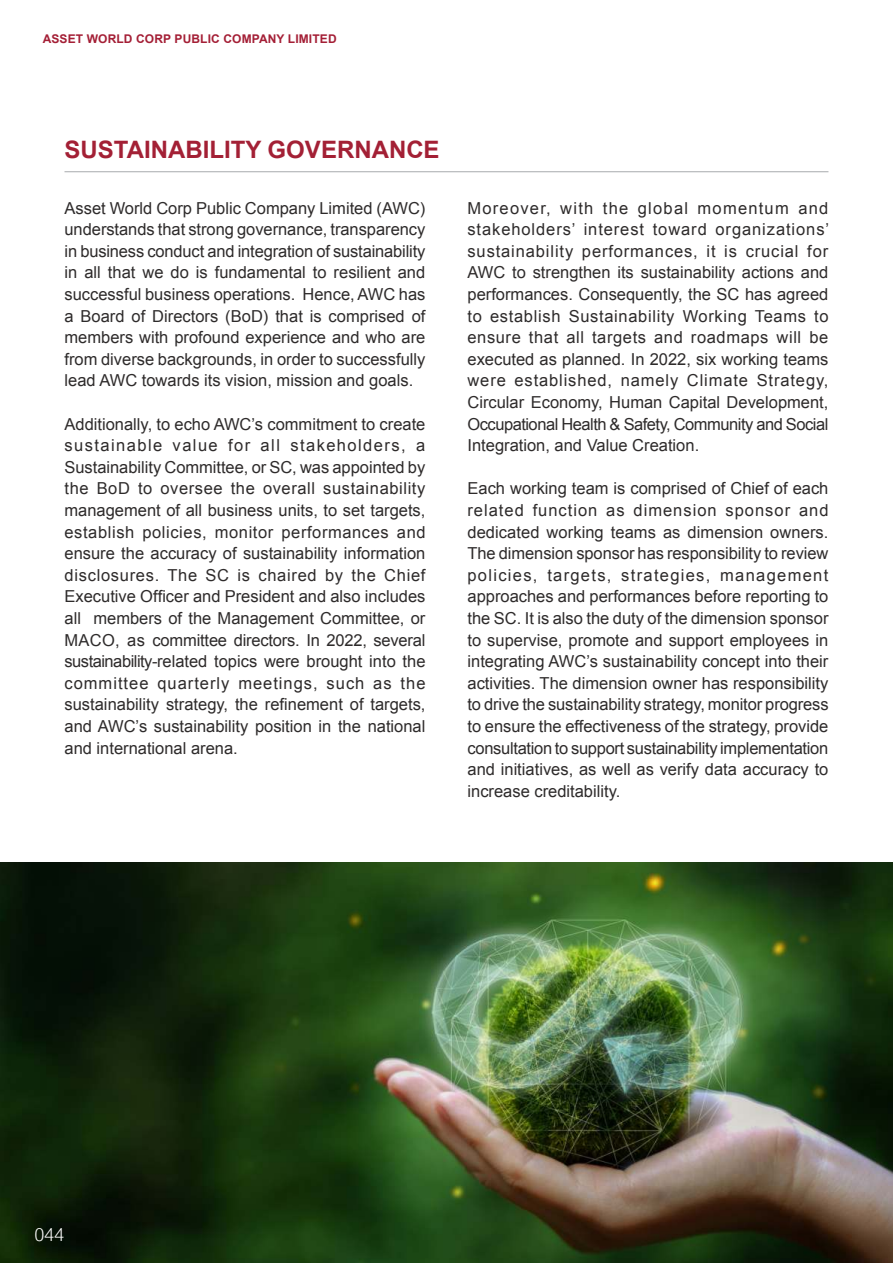
<style>
.page{position:relative;width:893px;height:1263px;background:#fff}
.page>*{position:absolute;margin:0;border:0;box-sizing:border-box;transform-origin:0 0}
.t1{font:700 24px "Arial";color:#a32035}
.t2{font:300 18px "Arial MT Std";color:#fff}
.t3{font:16.5px/21.6px "Arial";color:#2e2b2b;text-align:justify}
.t4{font:700 12px "Arial";letter-spacing:.01em;color:#a41f36}
</style>
<div class="page">
<hr style="left:64px;top:171px;width:764px;height:1px;background:#a8aaad">
<img style="left:0;top:863px;width:893px;height:400px">
<p class="t4" style="left:43px;top:32px;width:295px">ASSET WORLD CORP PUBLIC COMPANY LIMITED</p>
<h1 class="t1" style="left:64px;top:140px;width:377px">SUSTAINABILITY GOVERNANCE</h1>
<p class="t3" style="left:64px;top:197px;width:362px">Asset World Corp Public Company Limited (AWC) understands that strong governance, transparency in business conduct and integration of sustainability in all that we do is fundamental to resilient and successful business operations. Hence, AWC has a Board of Directors (BoD) that is comprised of members with profound experience and who are from diverse backgrounds, in order to successfully lead AWC towards its vision, mission and goals.</p>
<p class="t3" style="left:64px;top:413px;width:363px">Additionally, to echo AWC’s commitment to create sustainable value for all stakeholders, a Sustainability Committee, or SC, was appointed by the BoD to oversee the overall sustainability management of all business units, to set targets, establish policies, monitor performances and ensure the accuracy of sustainability information disclosures. The SC is chaired by the Chief Executive Officer and President and also includes all members of the Management Committee, or MACO, as committee directors. In 2022, several sustainability-related topics were brought into the committee quarterly meetings, such as the sustainability strategy, the refinement of targets, and AWC’s sustainability position in the national and international arena.</p>
<p class="t3" style="left:467px;top:197px;width:363px">Moreover, with the global momentum and stakeholders’ interest toward organizations’ sustainability performances, it is crucial for AWC to strengthen its sustainability actions and performances. Consequently, the SC has agreed to establish Sustainability Working Teams to ensure that all targets and roadmaps will be executed as planned. In 2022, six working teams were established, namely Climate Strategy, Circular Economy, Human Capital Development, Occupational Health &amp; Safety, Community and Social Integration, and Value Creation.</p>
<p class="t3" style="left:467px;top:479px;width:363px">Each working team is comprised of Chief of each related function as dimension sponsor and dedicated working teams as dimension owners.<br>The dimension sponsor has responsibility to review policies, targets, strategies, management approaches and performances before reporting to the SC. It is also the duty of the dimension sponsor to supervise, promote and support employees in integrating AWC’s sustainability concept into their activities. The dimension owner has responsibility to drive the sustainability strategy, monitor progress to ensure the effectiveness of the strategy, provide consultation to support sustainability implementation and initiatives, as well as verify data accuracy to increase creditability.</p>
<p class="t2" style="left:34px;top:1225px;width:32px">044</p>
</div>
